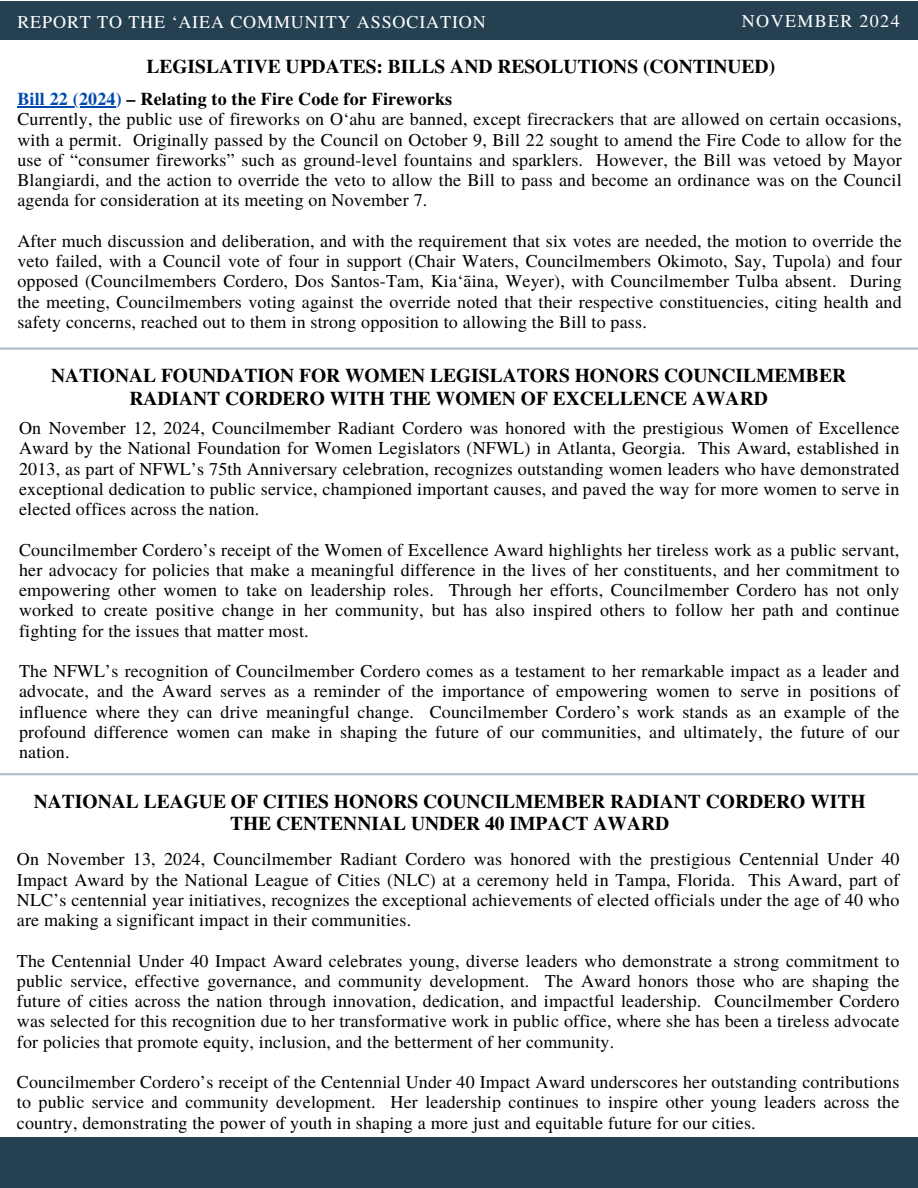
<style>
.page{position:relative;width:918px;height:1188px;background:#fff}
.page>*{position:absolute;margin:0;border:0;box-sizing:border-box;transform-origin:0 0}
.t1{font:700 19.5px/22.5px "Te X Gyre Termes";color:#000;text-align:center}
.t2{font:18px/20.2px "Te X Gyre Termes";letter-spacing:.01em;color:#000;text-align:justify}
.t3{font:700 18px "Te X Gyre Termes";letter-spacing:.01em;color:#000}
.t4{font:18px "Te X Gyre Termes";letter-spacing:.05em;color:#fff}
.t5{font:18px "Te X Gyre Termes";letter-spacing:.075em;color:#fff}
.s1{color:#004aad}
</style>
<div class="page">
<div style="left:0;top:1px;width:918px;height:39px;background:#244051"></div>
<div style="left:0;top:1138px;width:918px;height:50px;background:#244051"></div>
<hr style="left:0;top:347px;width:918px;height:3px;background:#b0bec5">
<hr style="left:17px;top:106px;width:99px;height:1px;background:#004aad">
<hr style="left:0;top:773px;width:918px;height:2px;background:#b0bec5">
<h2 class="t5" style="left:742px;top:8px;width:159px">NOVEMBER 2024</h2>
<h2 class="t1" style="left:146px;top:55px;width:630px">LEGISLATIVE UPDATES: BILLS AND RESOLUTIONS (CONTINUED)</h2>
<h1 class="t3" style="left:17px;top:85px;width:436px"><span class="s1">Bill 22 (2024)</span> – Relating to the Fire Code for Fireworks</h1>
<p class="t2" style="left:17px;top:108px;width:886px">Currently, the public use of fireworks on O‘ahu are banned, except firecrackers that are allowed on certain occasions, with a permit. Originally passed by the Council on October 9, Bill 22 sought to amend the Fire Code to allow for the use of “consumer fireworks” such as ground-level fountains and sparklers. However, the Bill was vetoed by Mayor Blangiardi, and the action to override the veto to allow the Bill to pass and become an ordinance was on the Council agenda for consideration at its meeting on November 7.</p>
<p class="t2" style="left:17px;top:230px;width:886px">After much discussion and deliberation, and with the requirement that six votes are needed, the motion to override the veto failed, with a Council vote of four in support (Chair Waters, Councilmembers Okimoto, Say, Tupola) and four opposed (Councilmembers Cordero, Dos Santos-Tam, Kia‘āina, Weyer), with Councilmember Tulba absent. During the meeting, Councilmembers voting against the override noted that their respective constituencies, citing health and safety concerns, reached out to them in strong opposition to allowing the Bill to pass.</p>
<p class="t1" style="left:51px;top:363px;width:796px">NATIONAL FOUNDATION FOR WOMEN LEGISLATORS HONORS COUNCILMEMBER<br>RADIANT CORDERO WITH THE WOMEN OF EXCELLENCE AWARD</p>
<h1 class="t2" style="left:19px;top:417px;width:882px">On November 12, 2024, Councilmember Radiant Cordero was honored with the prestigious Women of Excellence Award by the National Foundation for Women Legislators (NFWL) in Atlanta, Georgia. This Award, established in 2013, as part of NFWL’s 75th Anniversary celebration, recognizes outstanding women leaders who have demonstrated exceptional dedication to public service, championed important causes, and paved the way for more women to serve in elected offices across the nation.</h1>
<p class="t2" style="left:19px;top:538px;width:882px">Councilmember Cordero’s receipt of the Women of Excellence Award highlights her tireless work as a public servant, her advocacy for policies that make a meaningful difference in the lives of her constituents, and her commitment to empowering other women to take on leadership roles. Through her efforts, Councilmember Cordero has not only worked to create positive change in her community, but has also inspired others to follow her path and continue fighting for the issues that matter most.</p>
<p class="t2" style="left:19px;top:660px;width:882px">The NFWL’s recognition of Councilmember Cordero comes as a testament to her remarkable impact as a leader and advocate, and the Award serves as a reminder of the importance of empowering women to serve in positions of influence where they can drive meaningful change. Councilmember Cordero’s work stands as an example of the profound difference women can make in shaping the future of our communities, and ultimately, the future of our nation.</p>
<p class="t4" style="left:17px;top:9px;width:470px">REPORT TO THE ‘AIEA COMMUNITY ASSOCIATION</p>
<p class="t1" style="left:34px;top:789px;width:833px">NATIONAL LEAGUE OF CITIES HONORS COUNCILMEMBER RADIANT CORDERO WITH<br>THE CENTENNIAL UNDER 40 IMPACT AWARD</p>
<p class="t2" style="left:17px;top:848px;width:884px">On November 13, 2024, Councilmember Radiant Cordero was honored with the prestigious Centennial Under 40<br>Impact Award by the National League of Cities (NLC) at a ceremony held in Tampa, Florida. This Award, part of NLC’s centennial year initiatives, recognizes the exceptional achievements of elected officials under the age of 40 who are making a significant impact in their communities.</p>
<h1 class="t2" style="left:17px;top:950px;width:884px">The Centennial Under 40 Impact Award celebrates young, diverse leaders who demonstrate a strong commitment to public service, effective governance, and community development. The Award honors those who are shaping the future of cities across the nation through innovation, dedication, and impactful leadership. Councilmember Cordero was selected for this recognition due to her transformative work in public office, where she has been a tireless advocate for policies that promote equity, inclusion, and the betterment of her community.</h1>
<p class="t2" style="left:17px;top:1071px;width:884px">Councilmember Cordero’s receipt of the Centennial Under 40 Impact Award underscores her outstanding contributions to public service and community development. Her leadership continues to inspire other young leaders across the country, demonstrating the power of youth in shaping a more just and equitable future for our cities.</p>
</div>
